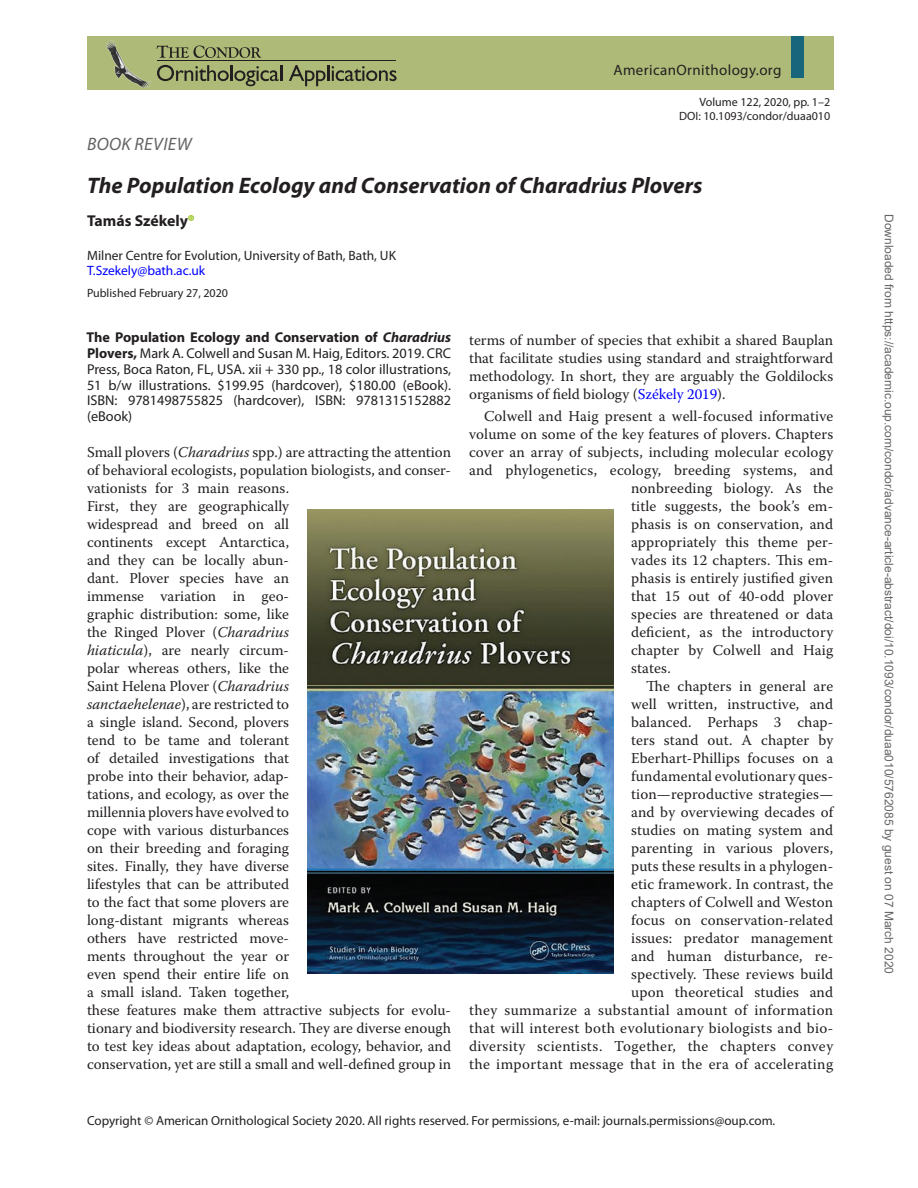
<style>
.page{position:relative;width:918px;height:1188px;background:#fff}
.page>*{position:absolute;margin:0;border:0;box-sizing:border-box;transform-origin:0 0}
.t1{font:italic 700 22.5px "Myriad Pro";color:#231f20}
.t2{font:italic 18px "Myriad Pro";letter-spacing:.02em;color:#636366}
.t3{font:700 15.75px "Myriad Pro";color:#231f20}
.t4{font:15px/18px "Warnock Pro";letter-spacing:.005em;color:#231f20}
.t5{font:15px "Warnock Pro";letter-spacing:.025em;color:#231f20}
.t6{font:15px "Myriad Pro";letter-spacing:.025em;color:#231f20}
.t7{font:14.25px/15.8px "Myriad Pro";color:#231f20;text-align:justify}
.t8{font:13.5px "Myriad Pro";color:#231f20}
.t9{font:13.5px "Myriad Pro";color:#00f}
.t10{font:13.2px "Myriad Pro";color:#231f20}
.t11{font:12px "Arial";color:#666}
.t12{font:12px/14.2px "Myriad Pro";color:#231f20;text-align:right}
.s1{font-weight:700}
.s2{font-weight:700;font-style:italic}
.s3{font-style:italic}
.s4{color:#00f}
</style>
<div class="page">
<div style="left:87px;top:37px;width:746px;height:53px;background:#aebb78"></div>
<svg style="left:157px;top:45px;width:104px;height:13px"></svg>
<svg style="left:157px;top:65px;width:125px;height:21px"></svg>
<svg style="left:289px;top:65px;width:108px;height:21px"></svg>
<hr style="left:157px;top:61px;width:238px;height:1px;background:#231f20">
<img style="left:106px;top:40px;width:44px;height:48px">
<div style="left:791px;top:37px;width:13px;height:41px;background:#18667b"></div>
<svg style="left:188px;top:215px;width:6px;height:6px"></svg>
<img style="left:307px;top:509px;width:306px;height:465px">
<p class="t6" style="left:614px;top:61px;width:169px">AmericanOrnithology.org</p>
<p class="t12" style="left:679px;top:95px;width:153px">Volume 122, 2020, pp. 1–2<br>DOI: 10.1093/condor/duaa010</p>
<p class="t2" style="left:87px;top:133px;width:106px">BOOK REVIEW</p>
<h1 class="t1" style="left:87px;top:171px;width:617px">The Population Ecology and Conservation of Charadrius Plovers</h1>
<p class="t3" style="left:87px;top:211px;width:103px">Tamás Székely</p>
<p class="t8" style="left:87px;top:247px;width:311px">Milner Centre for Evolution, University of Bath, Bath, UK</p>
<p class="t9" style="left:87px;top:262px;width:120px">T.Szekely@bath.ac.uk</p>
<p class="t12" style="left:87px;top:286px;width:143px">Published February 27, 2020</p>
<p class="t7" style="left:86px;top:330px;width:366px"><span class="s1">The Population Ecology and Conservation of</span> <span class="s2">Charadrius </span><span class="s1">Plovers,</span> Mark A. Colwell and Susan M. Haig, Editors. 2019. CRC Press, Boca Raton, FL, USA. xii + 330 pp., 18 color illustrations, 51 b/w illustrations. $199.95 (hardcover), $180.00 (eBook).<br>ISBN: 9781498755825 (hardcover), ISBN: 9781315152882 (eBook)</p>
<p class="t4" style="left:87px;top:443px;width:366px">Small plovers (<span class="s3">Charadrius</span> spp.) are attracting the attention of behavioral ecologists, population biologists, and conser&shy;vationists for 3 main reasons.<br>First, they are geographically<br>widespread and breed on all<br>continents except Antarctica,<br>and they can be locally abun-<br>dant. Plover species have an<br>immense variation in geo-<br>graphic distribution: some, like<br>the Ringed Plover (<span class="s3">Charadrius<br>hiaticula</span>), are nearly circum-<br>polar whereas others, like the<br>Saint Helena Plover (<span class="s3">Charadrius<br>sanctaehelenae</span>), are restricted to<br>a single island. Second, plovers<br>tend to be tame and tolerant<br>of detailed investigations that<br>probe into their behavior, adap-<br>tations, and ecology, as over the<br>millennia plovers have evolved to<br>cope with various disturbances<br>on their breeding and foraging<br>sites. Finally, they have diverse<br>lifestyles that can be attributed<br>to the fact that some plovers are<br>long-distant migrants whereas<br>others have restricted move-<br>ments throughout the year or<br>even spend their entire life on<br>a small island. Taken together,<br>these features make them attractive subjects for evolu&shy;tionary and biodiversity research. They are diverse enough to test key ideas about adaptation, ecology, behavior, and conservation, yet are still a small and well-defined group in</p>
<p class="t4" style="left:469px;top:331px;width:366px;text-align:justify">terms of number of species that exhibit a shared Bauplan that facilitate studies using standard and straightforward methodology. In short, they are arguably the Goldilocks organisms of field biology (<span class="s4">Székely 2019</span>).</p>
<p class="t4" style="left:484px;top:407px;width:351px">Colwell and Haig present a well-focused informative</p>
<p class="t4" style="left:469px;top:425px;width:366px">volume on some of the key features of plovers. Chapters</p>
<p class="t4" style="left:469px;top:443px;width:366px">cover an array of subjects, including molecular ecology</p>
<p class="t4" style="left:469px;top:461px;width:366px">and phylogenetics, ecology, breeding systems, and</p>
<p class="t4" style="left:631px;top:479px;width:204px">nonbreeding biology. As the</p>
<p class="t4" style="left:631px;top:497px;width:204px">title suggests, the book’s em-</p>
<p class="t4" style="left:631px;top:515px;width:204px">phasis is on conservation, and</p>
<p class="t4" style="left:631px;top:533px;width:204px">appropriately this theme per-</p>
<p class="t4" style="left:631px;top:551px;width:204px">vades its 12 chapters. This em-</p>
<p class="t4" style="left:631px;top:569px;width:204px">phasis is entirely justified given</p>
<p class="t4" style="left:631px;top:587px;width:204px">that 15 out of 40-odd plover</p>
<p class="t4" style="left:631px;top:605px;width:204px">species are threatened or data</p>
<p class="t4" style="left:631px;top:623px;width:204px">deficient, as the introductory</p>
<p class="t4" style="left:631px;top:641px;width:204px">chapter by Colwell and Haig</p>
<p class="t4" style="left:631px;top:659px;width:41px">states.</p>
<p class="t4" style="left:646px;top:677px;width:189px">The chapters in general are</p>
<p class="t4" style="left:631px;top:695px;width:204px">well written, instructive, and</p>
<p class="t4" style="left:631px;top:713px;width:204px">balanced. Perhaps 3 chap-</p>
<p class="t4" style="left:631px;top:731px;width:204px">ters stand out. A chapter by</p>
<p class="t4" style="left:631px;top:749px;width:204px">Eberhart-Phillips focuses on a</p>
<p class="t4" style="left:631px;top:767px;width:204px">fundamental evolutionary ques-</p>
<p class="t4" style="left:631px;top:785px;width:204px">tion—reproductive strategies—</p>
<p class="t4" style="left:631px;top:803px;width:204px">and by overviewing decades of</p>
<p class="t4" style="left:631px;top:821px;width:204px">studies on mating system and</p>
<p class="t4" style="left:631px;top:839px;width:204px">parenting in various plovers,</p>
<p class="t4" style="left:631px;top:857px;width:204px">puts these results in a phylogen-</p>
<p class="t4" style="left:631px;top:875px;width:204px">etic framework. In contrast, the</p>
<p class="t4" style="left:631px;top:893px;width:204px">chapters of Colwell and Weston</p>
<p class="t4" style="left:631px;top:911px;width:204px">focus on conservation-related</p>
<p class="t4" style="left:631px;top:929px;width:204px">issues: predator management</p>
<p class="t4" style="left:631px;top:947px;width:204px">and human disturbance, re-</p>
<p class="t4" style="left:631px;top:965px;width:204px">spectively. These reviews build</p>
<p class="t4" style="left:631px;top:983px;width:204px">upon theoretical studies and</p>
<p class="t5" style="left:469px;top:1001px;width:366px">they summarize a substantial amount of information</p>
<p class="t5" style="left:469px;top:1019px;width:366px">that will interest both evolutionary biologists and bio-</p>
<p class="t5" style="left:469px;top:1037px;width:366px">diversity scientists. Together, the chapters convey</p>
<p class="t5" style="left:469px;top:1055px;width:366px">the important message that in the era of accelerating</p>
<p class="t10" style="left:87px;top:1112px;width:690px">Copyright © American Ornithological Society 2020. All rights reserved. For permissions, e-mail: journals.permissions@oup.com.</p>
<p class="t11" style="left:893px;top:214px;width:762px;rotate:90deg">Downloaded from https://academic.oup.com/condor/advance-article-abstract/doi/10.1093/condor/duaa010/5762085 by guest on 07 March 2020</p>
</div>
